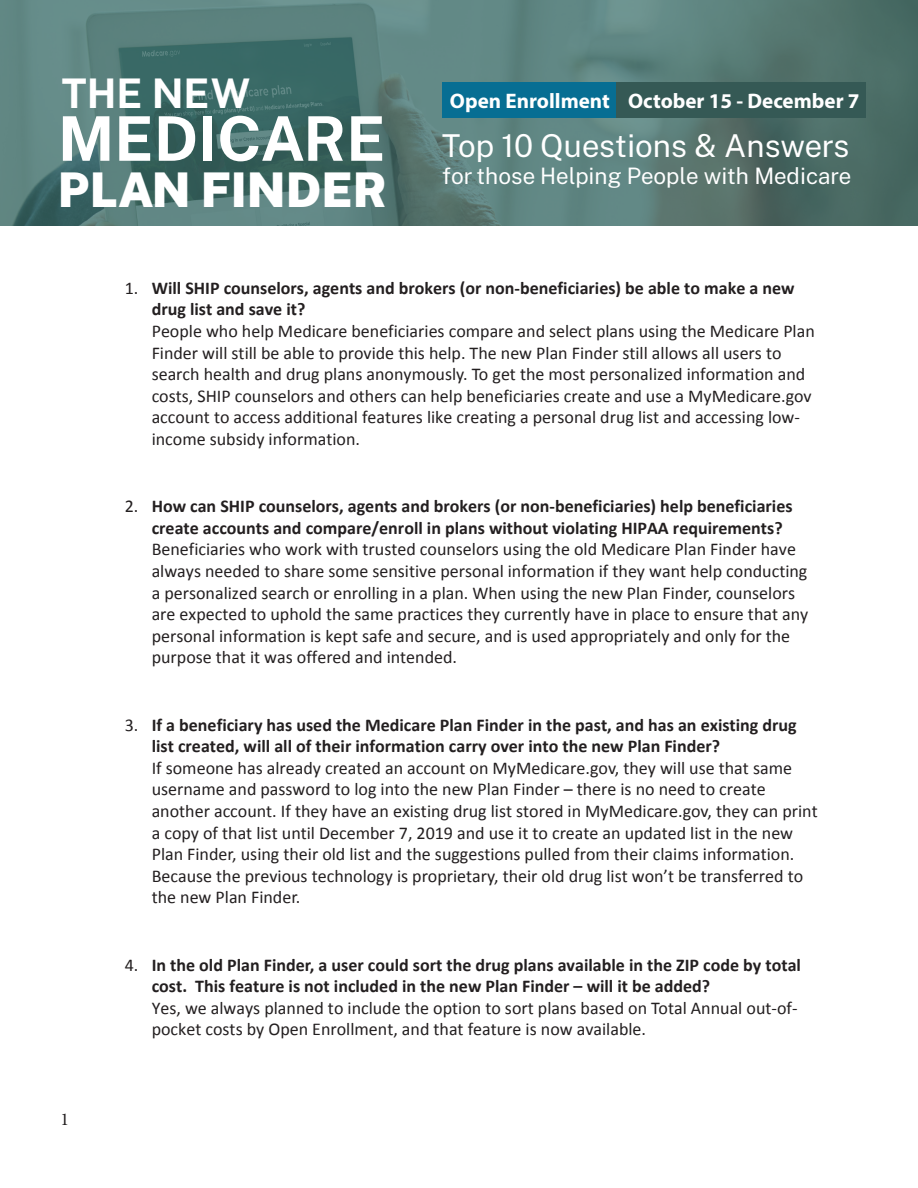
<style>
.page{position:relative;width:918px;height:1188px;background:#fff}
.page>*{position:absolute;margin:0;border:0;box-sizing:border-box;transform-origin:0 0}
.t1{font:700 61.5px "Public Sans";color:#fff}
.t2{font:900 47.85px "Public Sans";color:#fff}
.t3{font:700 40.8px "Public Sans";color:#fff}
.t4{font:31.5px "Public Sans";color:#fff}
.t5{font:22.65px "Public Sans";color:#fff}
.t6{font:700 21px "Myriad Pro";color:#fff}
.t7{font:18px/21.6px "Calibri";color:#231f20}
.t8{font:700 18px/21.6px "Calibri";color:#231f20}
.t9{font:18px "Minion Pro";color:#231f20}
.s1{font-weight:700}
.s2{font-weight:400}
</style>
<div class="page">
<img style="left:0;top:0;width:918px;height:225px">
<div style="left:442px;top:83px;width:175px;height:35px;background:#076e93"></div>
<div style="left:616px;top:83px;width:250px;height:35px;background:#355955"></div>
<p class="t3" style="left:62px;top:62px;width:190px">THE NEW</p>
<p class="t1" style="left:58px;top:90px;width:329px">MEDICARE</p>
<p class="t2" style="left:58px;top:151px;width:331px">PLAN FINDER</p>
<p class="t6" style="left:450px;top:87px;width:161px">Open Enrollment</p>
<p class="t6" style="left:628px;top:87px;width:233px">October 15 - December 7</p>
<p class="t4" style="left:442px;top:121px;width:409px">Top 10 Questions &amp; Answers</p>
<p class="t5" style="left:442px;top:159px;width:411px">for those Helping People with Medicare</p>
<p class="t7" style="left:152px;top:277px;width:665px;text-indent:-27px">1. <span class="s1">Will SHIP counselors, agents and brokers (or non-beneficiaries) be able to make a new drug list and save it?<br></span>People who help Medicare beneficiaries compare and select plans using the Medicare Plan Finder will still be able to provide this help. The new Plan Finder still allows all users to search health and drug plans anonymously. To get the most personalized information and costs, SHIP counselors and others can help beneficiaries create and use a MyMedicare.gov account to access additional features like creating a personal drug list and accessing low&shy;income subsidy information.</p>
<p class="t7" style="left:152px;top:495px;width:658px;text-indent:-27px">2. <span class="s1">How can SHIP counselors, agents and brokers (or non-beneficiaries) help beneficiaries create accounts and compare/enroll in plans without violating HIPAA requirements?<br></span>Beneficiaries who work with trusted counselors using the old Medicare Plan Finder have always needed to share some sensitive personal information if they want help conducting a personalized search or enrolling in a plan. When using the new Plan Finder, counselors are expected to uphold the same practices they currently have in place to ensure that any personal information is kept safe and secure, and is used appropriately and only for the purpose that it was offered and intended.</p>
<p class="t7" style="left:152px;top:713px;width:668px;text-indent:-27px">3. <span class="s1">If a beneficiary has used the Medicare Plan Finder in the past, and has an existing drug list created, will all of their information carry over into the new Plan Finder?<br></span>If someone has already created an account on MyMedicare.gov, they will use that same username and password to log into the new Plan Finder – there is no need to create another account. If they have an existing drug list stored in MyMedicare.gov, they can print a copy of that list until December 7, 2019 and use it to create an updated list in the new Plan Finder, using their old list and the suggestions pulled from their claims information.<br>Because the previous technology is proprietary, their old drug list won’t be transferred to the new Plan Finder.</p>
<p class="t9" style="left:61px;top:1108px;width:10px">1</p>
<p class="t8" style="left:152px;top:954px;width:651px;text-indent:-27px"><span class="s2">4.</span> In the old Plan Finder, a user could sort the drug plans available in the ZIP code by total cost. This feature is not included in the new Plan Finder – will it be added?<br><span class="s2">Yes, we always planned to include the option to sort plans based on Total Annual out-of&shy;pocket costs by Open Enrollment, and that feature is now available.</span></p>
</div>
